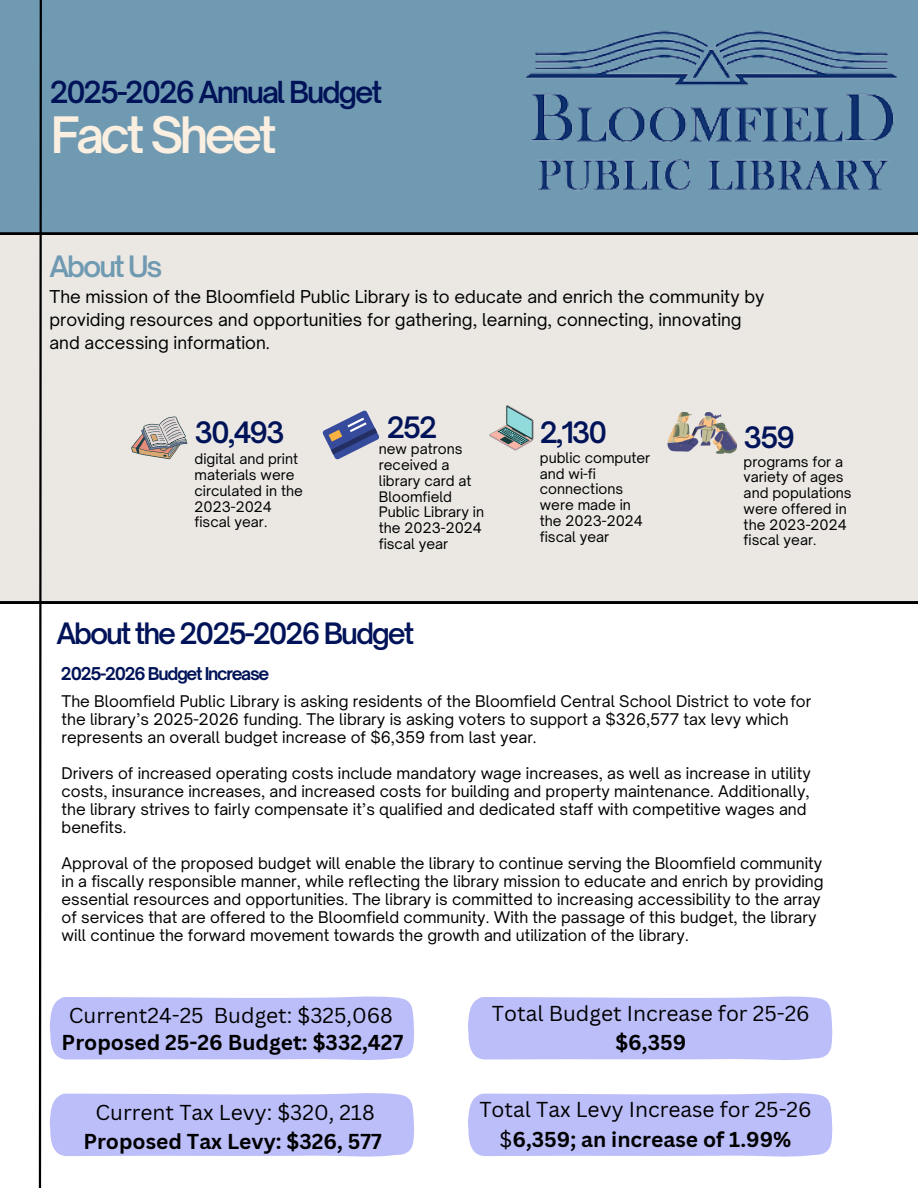
<style>
.page{position:relative;width:918px;height:1188px;background:#fff}
.page>*{position:absolute;margin:0;border:0;box-sizing:border-box;transform-origin:0 0}
.t1{font:600 48px "Open Sauce One";letter-spacing:-.075em;color:#faefe0}
.t2{font:600 29.1px "Open Sauce One";letter-spacing:-.075em;color:#001358}
.t3{font:600 28.2px "Open Sauce One";letter-spacing:-.075em;color:#001358}
.t4{font:600 28.2px "Open Sauce One";letter-spacing:-.075em;color:#709ab2}
.t5{font:21px/29.2px "Canva Sans";color:#000;text-align:center}
.t6{font:700 21px/29.2px "Canva Sans";color:#000;text-align:center}
.t7{font:16.95px/23.2px "Open Sauce One";color:#000001}
.t8{font:700 16.95px "Open Sauce One";letter-spacing:-.075em;color:#001358}
.t9{font:15.45px/18px "Open Sauce One";color:#000001}
.t10{font:13.95px/15.8px "Open Sauce One";color:#000001}
.s1{font-weight:400}
.s2{font-weight:700}
</style>
<div class="page">
<div style="left:0;top:234px;width:918px;height:369px;background:#ebe8e4"></div>
<div style="left:0;top:0;width:918px;height:234px;background:#709ab2"></div>
<svg style="left:38px;top:0;width:5px;height:1188px"></svg>
<img style="left:525px;top:28px;width:376px;height:172px">
<svg style="left:131px;top:417px;width:56px;height:42px;background:#beb6b1"></svg>
<svg style="left:490px;top:405px;width:43px;height:45px;background:#aebebc"></svg>
<svg style="left:322px;top:410px;width:58px;height:50px;background:#9298b7"></svg>
<svg style="left:668px;top:412px;width:69px;height:41px;background:#b2aba8"></svg>
<div style="left:50px;top:996px;width:364px;height:64px;background:#bcbefa"></div>
<div style="left:50px;top:1093px;width:364px;height:64px;background:#bcbefa"></div>
<div style="left:468px;top:996px;width:365px;height:64px;background:#bcbefa"></div>
<div style="left:468px;top:1093px;width:365px;height:64px;background:#bcbefa"></div>
<h1 class="t2" style="left:50px;top:74px;width:334px">2025-2026 Annual Budget</h1>
<h2 class="t1" style="left:51px;top:105px;width:228px">Fact Sheet</h2>
<p class="t4" style="left:50px;top:249px;width:115px">About Us</p>
<p class="t7" style="left:50px;top:285px;width:716px">The mission of the Bloomfield Public Library is to educate and enrich the community by providing resources and opportunities for gathering, learning, connecting, innovating and accessing information.</p>
<h2 class="t3" style="left:195px;top:415px;width:92px">30,493</h2>
<p class="t10" style="left:195px;top:451px;width:110px">digital and print materials were circulated in the<br>2023-2024 fiscal year.</p>
<h2 class="t3" style="left:387px;top:410px;width:52px">252</h2>
<p class="t10" style="left:379px;top:441px;width:107px">new patrons received a library card at<br>Bloomfield<br>Public Library in the 2023-2024 fiscal year</p>
<p class="t3" style="left:56px;top:616px;width:360px">About the 2025-2026 Budget</p>
<h2 class="t8" style="left:61px;top:663px;width:210px">2025-2026 Budget Increase</h2>
<p class="t3" style="left:540px;top:415px;width:69px">2,130</p>
<p class="t10" style="left:540px;top:450px;width:112px">public computer and wi-fi connections were made in the 2023-2024 fiscal year</p>
<p class="t3" style="left:744px;top:420px;width:53px">359</p>
<h2 class="t10" style="left:744px;top:453px;width:110px">programs for a variety of ages and populations were offered in the 2023-2024 fiscal year.</h2>
<p class="t9" style="left:62px;top:692px;width:751px">The Bloomfield Public Library is asking residents of the Bloomfield Central School District to vote for the library’s 2025-2026 funding. The library is asking voters to support a $326,577 tax levy which represents an overall budget increase of $6,359 from last year.</p>
<p class="t9" style="left:62px;top:764px;width:751px">Drivers of increased operating costs include mandatory wage increases, as well as increase in utility costs, insurance increases, and increased costs for building and property maintenance. Additionally, the library strives to fairly compensate it’s qualified and dedicated staff with competitive wages and benefits.</p>
<h2 class="t9" style="left:62px;top:854px;width:764px">Approval of the proposed budget will enable the library to continue serving the Bloomfield community in a fiscally responsible manner, while reflecting the library mission to educate and enrich by providing essential resources and opportunities. The library is committed to increasing accessibility to the array of services that are offered to the Bloomfield community. With the passage of this budget, the library will continue the forward movement towards the growth and utilization of the library.</h2>
<p class="t5" style="left:69px;top:1000px;width:326px">Current24-25 Budget: $325,068</p>
<h2 class="t6" style="left:62px;top:1028px;width:343px">Proposed 25-26 Budget: $332,427</h2>
<p class="t6" style="left:83px;top:1097px;width:300px"><span class="s1">Current Tax Levy: $320, 218<br></span>Proposed Tax Levy: $326, 577</p>
<h6 class="t5" style="left:492px;top:998px;width:319px">Total Budget Increase for 25-26 <span class="s2">$6,359</span></h6>
<h6 class="t5" style="left:479px;top:1095px;width:334px">Total Tax Levy Increase for 25-26 $<span class="s2">6,359; an increase of 1.99%</span></h6>
</div>
